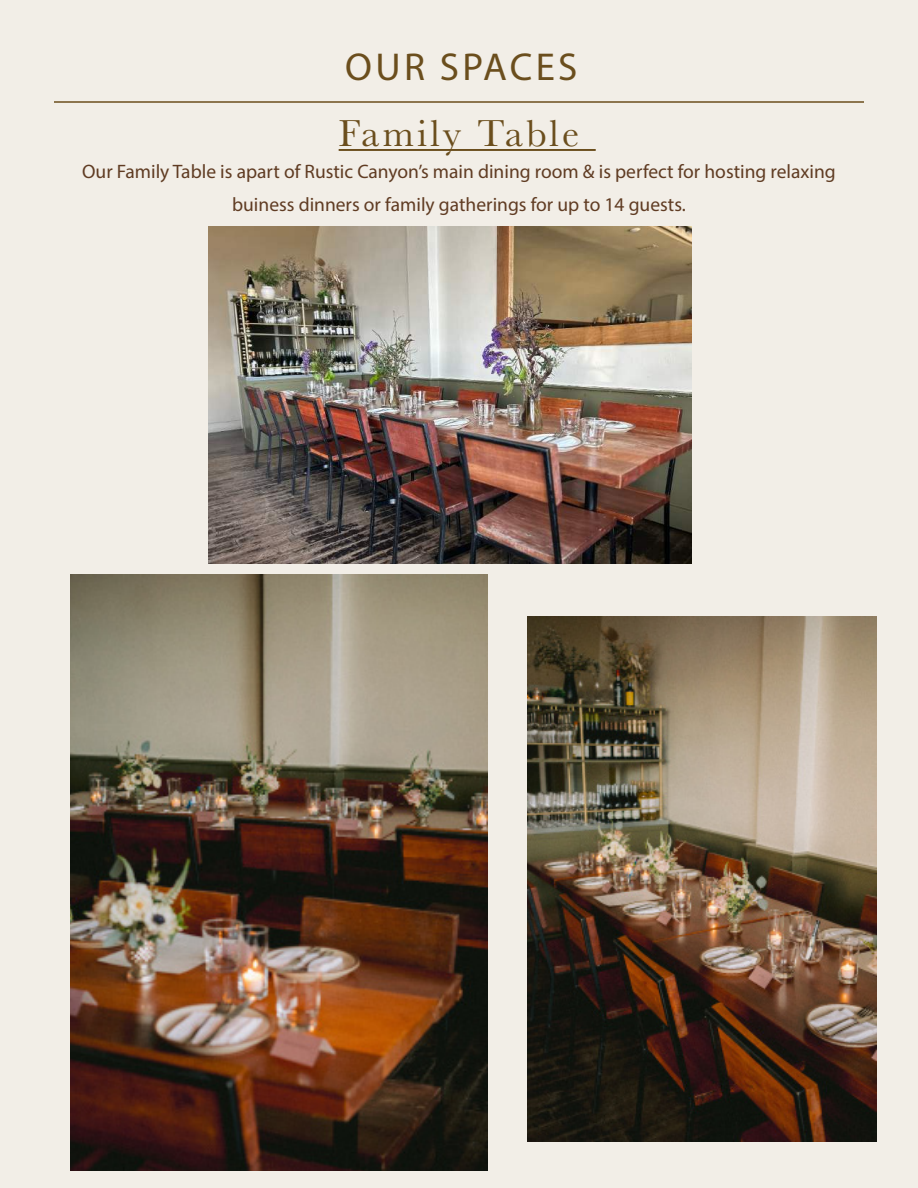
<style>
.page{position:relative;width:918px;height:1188px;background:#f2eee7}
.page>*{position:absolute;margin:0;border:0;box-sizing:border-box;transform-origin:0 0}
.t1{font:39px "Baskerville";letter-spacing:.085em;color:#6b4e1d}
.t2{font:39px "Myriad Pro";letter-spacing:.085em;color:#6b4e1d}
.t3{font:19.5px/32.8px "Myriad Pro";color:#603c23;text-align:center}
</style>
<div class="page">
<hr style="left:54px;top:101px;width:810px;height:2px;background:#6b4e1d">
<hr style="left:339px;top:149px;width:257px;height:2px;background:#6b4e1d">
<img style="left:208px;top:226px;width:483px;height:337px">
<img style="left:70px;top:574px;width:417px;height:596px">
<img style="left:527px;top:617px;width:350px;height:524px">
<h1 class="t2" style="left:345px;top:52px;width:234px">OUR SPACES</h1>
<h1 class="t1" style="left:339px;top:120px;width:242px">Family Table</h1>
<p class="t3" style="left:82px;top:157px;width:755px">Our Family Table is apart of Rustic Canyon’s main dining room &amp; is perfect for hosting relaxing buiness dinners or family gatherings for up to 14 guests.</p>
</div>
